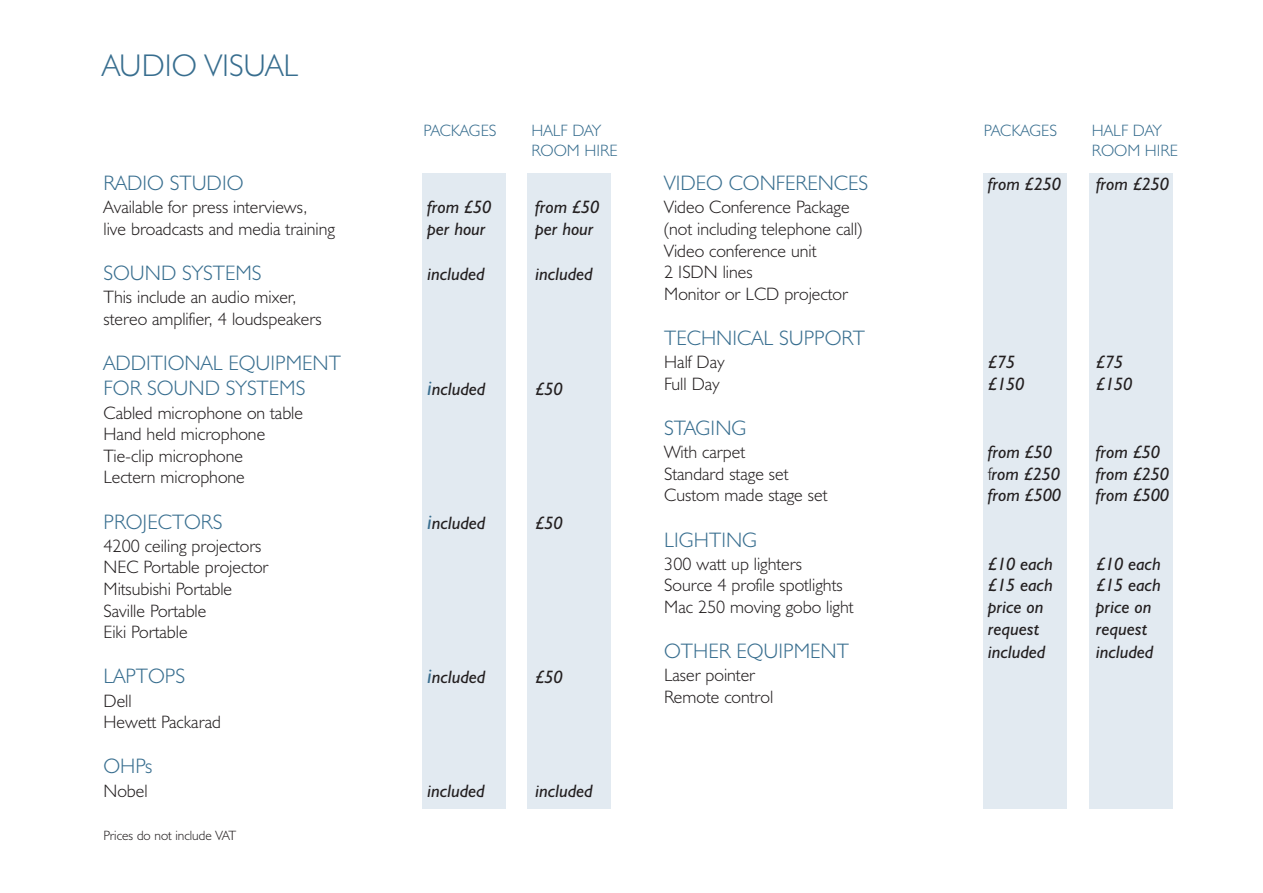
<style>
.page{position:relative;width:1263px;height:893px;background:#fff}
.page>*{position:absolute;margin:0;border:0;box-sizing:border-box;transform-origin:0 0}
.t1{font:300 31.5px "Humanist 521 BT";color:#386e8f}
.t2{font:300 21px/25.2px "Humanist 521 BT";color:#386e8f}
.t3{font:300 18px/21.6px "Humanist 521 BT";color:#231f20}
.t4{font:italic 18px "Humanist 521 BT";color:#231f20}
.t5{font:300 16.5px/19.8px "Humanist 521 BT";color:#386e8f}
.t6{font:300 13.5px "Humanist 521 BT";color:#231f20}
.s1{font-size:21px;color:#386e8f}
.s2{font-weight:300;font-style:normal}
</style>
<div class="page">
<div style="left:1089px;top:173px;width:83px;height:636px;background:#e2eaf1"></div>
<div style="left:984px;top:173px;width:83px;height:636px;background:#e2eaf1"></div>
<div style="left:527px;top:173px;width:84px;height:636px;background:#e2eaf1"></div>
<div style="left:422px;top:173px;width:84px;height:636px;background:#e2eaf1"></div>
<h1 class="t1" style="left:102px;top:54px;width:198px">AUDIO VISUAL</h1>
<p class="t5" style="left:423px;top:122px;width:75px">PACKAGES</p>
<p class="t5" style="left:531px;top:122px;width:88px">HALF DAY<br>ROOM HIRE</p>
<p class="t5" style="left:984px;top:122px;width:75px">PACKAGES</p>
<p class="t5" style="left:1092px;top:122px;width:88px">HALF DAY<br>ROOM HIRE</p>
<p class="t2" style="left:104px;top:173px;width:141px">RADIO STUDIO</p>
<p class="t3" style="left:104px;top:198px;width:206px">Available for press interviews,</p>
<p class="t4" style="left:428px;top:201px;width:65px">from £50</p>
<p class="t4" style="left:536px;top:201px;width:65px">from £50</p>
<p class="t3" style="left:104px;top:220px;width:233px">live broadcasts and media training</p>
<p class="t4" style="left:428px;top:223px;width:60px">per hour</p>
<p class="t4" style="left:536px;top:223px;width:60px">per hour</p>
<p class="t2" style="left:104px;top:263px;width:160px">SOUND SYSTEMS</p>
<p class="t4" style="left:428px;top:268px;width:59px">included</p>
<p class="t4" style="left:536px;top:268px;width:59px">included</p>
<p class="t3" style="left:104px;top:288px;width:220px">This include an audio mixer, stereo amplifier, 4 loudspeakers</p>
<p class="t2" style="left:104px;top:353px;width:239px">ADDITIONAL EQUIPMENT<br>FOR SOUND SYSTEMS</p>
<p class="t4" style="left:428px;top:383px;width:59px"><span class="s1">i</span>ncluded</p>
<p class="t4" style="left:536px;top:383px;width:29px">£50</p>
<p class="t3" style="left:104px;top:404px;width:201px">Cabled microphone on table<br>Hand held microphone<br>Tie-clip microphone<br>Lectern microphone</p>
<p class="t2" style="left:104px;top:511px;width:120px">PROJECTORS</p>
<p class="t4" style="left:428px;top:516px;width:59px"><span class="s1">i</span>ncluded</p>
<p class="t4" style="left:536px;top:516px;width:29px">£50</p>
<p class="t3" style="left:104px;top:537px;width:167px">4200 ceiling projectors<br>NEC Portable projector<br>Mitsubishi Portable<br>Saville Portable<br>Eiki Portable</p>
<p class="t2" style="left:104px;top:666px;width:83px">LAPTOPS</p>
<p class="t4" style="left:428px;top:671px;width:59px"><span class="s1">i</span>ncluded</p>
<p class="t4" style="left:536px;top:671px;width:29px">£50</p>
<p class="t3" style="left:104px;top:692px;width:119px">Dell<br>Hewett Packarad</p>
<p class="t2" style="left:104px;top:756px;width:51px">OHPs</p>
<p class="t3" style="left:104px;top:782px;width:46px">Nobel</p>
<p class="t4" style="left:428px;top:784px;width:59px">included</p>
<p class="t4" style="left:536px;top:784px;width:59px">included</p>
<p class="t6" style="left:104px;top:830px;width:134px">Prices do not include VAT</p>
<p class="t2" style="left:664px;top:173px;width:205px">VIDEO CONFERENCES</p>
<p class="t4" style="left:988px;top:178px;width:75px">from £250</p>
<p class="t4" style="left:1096px;top:178px;width:75px">from £250</p>
<p class="t3" style="left:664px;top:198px;width:200px">Video Conference Package (not including telephone call)<br>Video conference unit<br>2 ISDN lines<br>Monitor or LCD projector</p>
<p class="t2" style="left:664px;top:328px;width:202px">TECHNICAL SUPPORT</p>
<p class="t3" style="left:664px;top:353px;width:62px">Half Day</p>
<p class="t4" style="left:988px;top:356px;width:29px">£75</p>
<p class="t4" style="left:1096px;top:356px;width:29px">£75</p>
<p class="t3" style="left:664px;top:375px;width:57px">Full Day</p>
<p class="t4" style="left:988px;top:377px;width:38px">£150</p>
<p class="t4" style="left:1096px;top:377px;width:38px">£150</p>
<p class="t2" style="left:664px;top:418px;width:84px">STAGING</p>
<p class="t3" style="left:664px;top:443px;width:82px">With carpet</p>
<p class="t4" style="left:988px;top:446px;width:65px">from £50</p>
<p class="t4" style="left:1096px;top:446px;width:65px">from £50</p>
<p class="t3" style="left:664px;top:465px;width:126px">Standard stage set</p>
<p class="t4" style="left:988px;top:467px;width:74px"><span class="s2">f</span>rom £250</p>
<p class="t4" style="left:1096px;top:467px;width:75px">from £250</p>
<p class="t3" style="left:664px;top:486px;width:165px">Custom made stage set</p>
<p class="t4" style="left:988px;top:489px;width:75px">from £500</p>
<p class="t4" style="left:1096px;top:489px;width:75px">from £500</p>
<p class="t2" style="left:664px;top:529px;width:95px">LIGHTING</p>
<p class="t3" style="left:664px;top:555px;width:139px">300 watt up lighters</p>
<p class="t4" style="left:988px;top:557px;width:66px">£10 each</p>
<p class="t4" style="left:1096px;top:557px;width:66px">£10 each</p>
<p class="t3" style="left:664px;top:576px;width:180px">Source 4 profile spotlights</p>
<p class="t4" style="left:988px;top:579px;width:66px">£15 each</p>
<p class="t4" style="left:1096px;top:579px;width:66px">£15 each</p>
<p class="t3" style="left:664px;top:598px;width:191px">Mac 250 moving gobo light</p>
<p class="t4" style="left:988px;top:601px;width:57px">price on</p>
<p class="t4" style="left:1096px;top:601px;width:57px">price on</p>
<p class="t4" style="left:988px;top:622px;width:53px">request</p>
<p class="t4" style="left:1096px;top:622px;width:53px">request</p>
<p class="t2" style="left:664px;top:641px;width:186px">OTHER EQUIPMENT</p>
<p class="t4" style="left:988px;top:646px;width:59px">included</p>
<p class="t4" style="left:1096px;top:646px;width:59px">included</p>
<p class="t3" style="left:664px;top:666px;width:111px">Laser pointer<br>Remote control</p>
</div>
